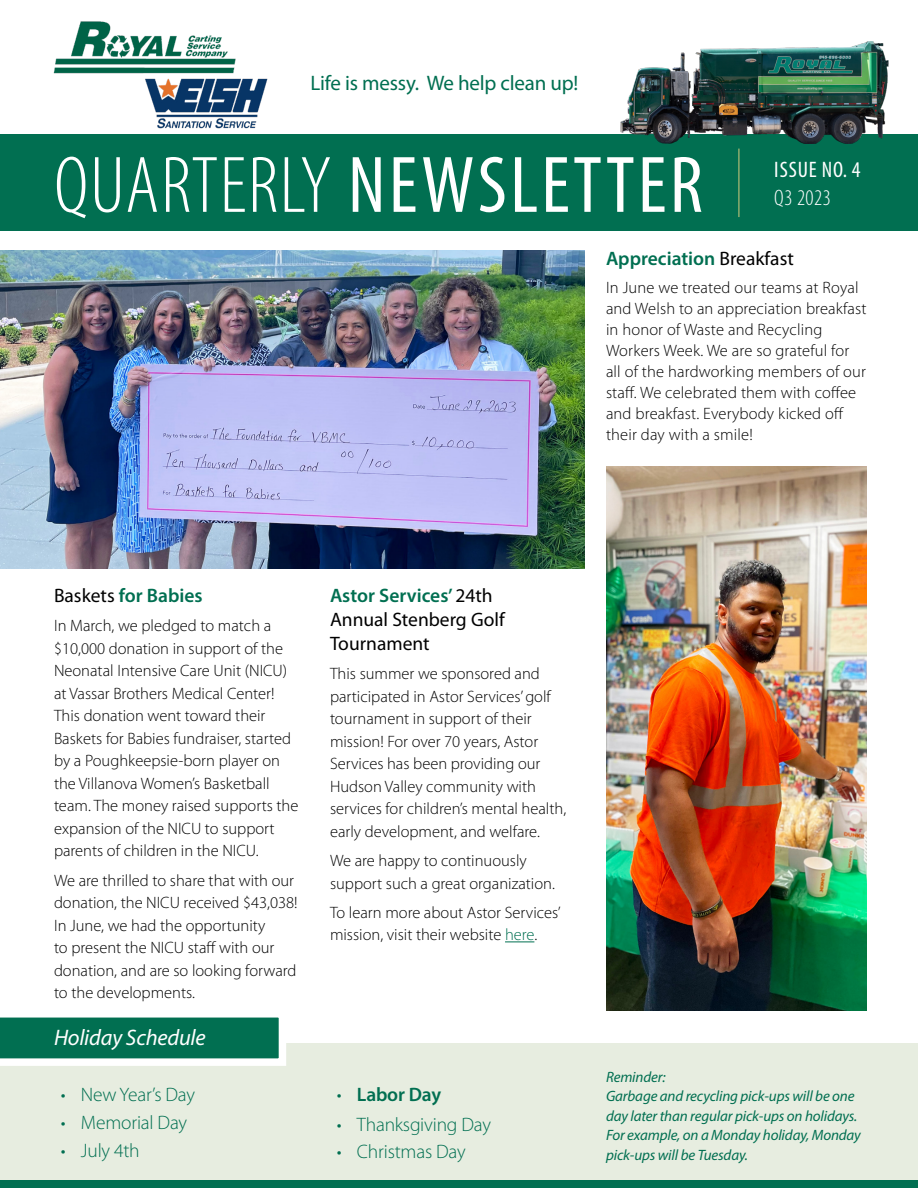
<style>
.page{position:relative;width:918px;height:1188px;background:#fff}
.page>*{position:absolute;margin:0;border:0;box-sizing:border-box;transform-origin:0 0}
.t1{font:condensed 81px "Myriad Pro";letter-spacing:.04em;color:#fff}
.t2{font:italic 22.5px "Myriad Pro";letter-spacing:-.01em;color:#fff}
.t3{font:condensed 22.5px "Myriad Pro";letter-spacing:.04em;color:#fff}
.t4{font:300 condensed 22.5px "Myriad Pro";letter-spacing:.02em;color:#fff}
.t5{font:21px "Myriad Pro";letter-spacing:-.01em;color:#016f51}
.t6{font:300 19.5px "Myriad Pro";letter-spacing:-.01em;color:#016f51}
.t7{font:600 19.5px "Myriad Pro";color:#016f51}
.t8{font:19.5px/24px "Myriad Pro";color:#000}
.t9{font:300 16.5px/22.5px "Myriad Pro";color:#000}
.t10{font:italic 15px/19.5px "Myriad Pro";letter-spacing:-.01em;color:#016f51}
.s1{font-weight:300}
.s2{font-weight:400;color:#000}
.s3{font-weight:600;color:#016f51}
.s4{color:#016f51}
</style>
<div class="page">
<img style="left:0;top:250px;width:585px;height:318px">
<div style="left:0;top:135px;width:918px;height:96px;background:#016f51"></div>
<div style="left:0;top:1044px;width:918px;height:144px;background:#e7ede0"></div>
<svg style="left:0;top:1017px;width:286px;height:49px;background:#308a71"></svg>
<div style="left:0;top:1180px;width:918px;height:8px;background:#016f51"></div>
<svg style="left:505px;top:941px;width:29px;height:1px"></svg>
<img style="left:53px;top:21px;width:215px;height:108px">
<img style="left:620px;top:41px;width:270px;height:103px">
<hr style="left:738px;top:149px;width:2px;height:68px;background:#8dac6e">
<img style="left:606px;top:467px;width:261px;height:543px">
<p class="t5" style="left:311px;top:70px;width:269px">Life is messy. We help clean up!</p>
<h1 class="t1" style="left:54px;top:136px;width:650px"><span class="s1">QUARTERLY</span> NEWSLETTER</h1>
<h2 class="t3" style="left:774px;top:156px;width:88px">ISSUE NO. 4</h2>
<h2 class="t4" style="left:774px;top:184px;width:58px">Q3 2023</h2>
<p class="t7" style="left:606px;top:246px;width:189px">Appreciation <span class="s2">Breakfast</span></p>
<p class="t9" style="left:606px;top:276px;width:262px;line-height:21px">In June we treated our teams at Royal and Welsh to an appreciation breakfast in honor of Waste and Recycling Workers Week. We are so grateful for all of the hardworking members of our staff. We celebrated them with coffee and breakfast. Everybody kicked off their day with a smile!</p>
<p class="t7" style="left:54px;top:583px;width:150px"><span class="s2">Baskets</span> for Babies</p>
<p class="t9" style="left:54px;top:614px;width:246px">In March, we pledged to match a $10,000 donation in support of the Neonatal Intensive Care Unit (NICU) at Vassar Brothers Medical Center!<br>This donation went toward their Baskets for Babies fundraiser, started by a Poughkeepsie-born player on the Villanova Women’s Basketball team. The money raised supports the expansion of the NICU to support parents of children in the NICU.</p>
<p class="t9" style="left:54px;top:869px;width:245px">We are thrilled to share that with our donation, the NICU received $43,038!<br>In June, we had the opportunity<br>to present the NICU staff with our donation, and are so looking forward to the developments.</p>
<h2 class="t2" style="left:54px;top:1023px;width:153px">Holiday Schedule</h2>
<p class="t6" style="left:61px;top:1083px;width:136px">• New Year’s Day</p>
<p class="t6" style="left:61px;top:1111px;width:128px">• Memorial Day</p>
<p class="t6" style="left:61px;top:1139px;width:80px">• July 4th</p>
<p class="t8" style="left:330px;top:583px;width:176px"><span class="s3">Astor Services’</span> 24th<br>Annual Stenberg Golf<br>Tournament</p>
<p class="t9" style="left:330px;top:662px;width:238px">This summer we sponsored and participated in Astor Services’ golf tournament in support of their mission! For over 70 years, Astor Services has been providing our Hudson Valley community with services for children’s mental health, early development, and welfare.</p>
<p class="t9" style="left:330px;top:849px;width:226px">We are happy to continuously support such a great organization.</p>
<p class="t9" style="left:330px;top:901px;width:232px">To learn more about Astor Services’ mission, visit their website <span class="s4">here</span>.</p>
<p class="t7" style="left:337px;top:1082px;width:106px"><span class="s1">•</span> Labor Day</p>
<p class="t6" style="left:337px;top:1112px;width:156px">• Thanksgiving Day</p>
<p class="t6" style="left:337px;top:1140px;width:131px">• Christmas Day</p>
<p class="t10" style="left:606px;top:1067px;width:256px">Reminder:<br>Garbage and recycling pick-ups will be one day later than regular pick-ups on holidays.<br>For example, on a Monday holiday, Monday pick-ups will be Tuesday.</p>
</div>
